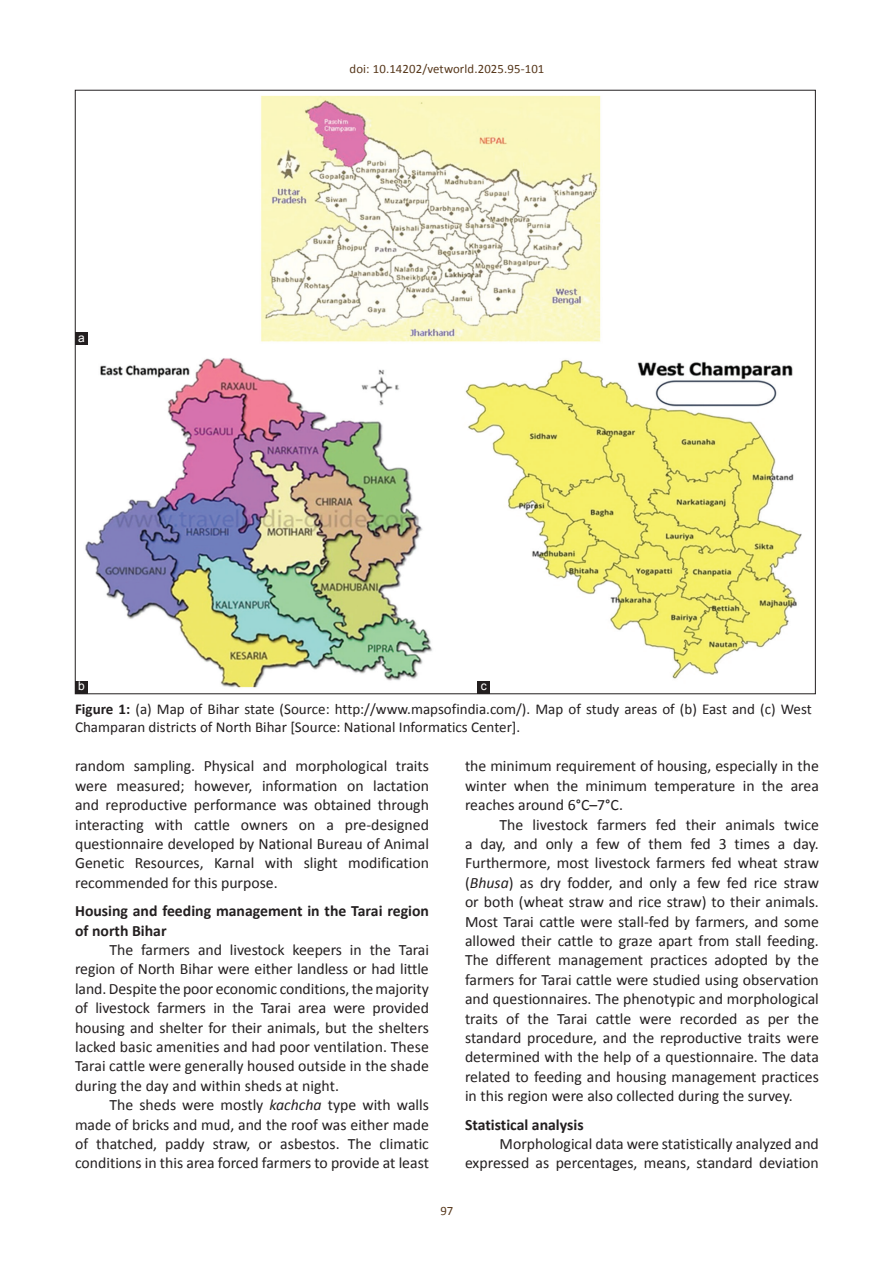
<style>
.page{position:relative;width:894px;height:1263px;background:#fff}
.page>*{position:absolute;margin:0;border:0;box-sizing:border-box;transform-origin:0 0}
.TX{font:15.75px/19.4px "Calibri";color:#231f20;text-align:justify}
.t1{font:700 15.75px/19.4px "Calibri";color:#231f20}
.FGC{font:15px/18px "Calibri";color:#231f20}
.DOI{font:12.75px "Calibri";letter-spacing:.01em;color:#57381c}
.PAGE_NUM{font:12.75px "Calibri";color:#57381c}
.LABEL{font:12px "Arial";color:#fff}
.s1{font-weight:700}
.s2{font-style:italic}
</style>
<div class="page">
<img style="left:77px;top:95px;width:725px;height:593px">
<div style="left:75px;top:332px;width:13px;height:12px;background:#231f20"></div>
<div style="left:75px;top:680px;width:13px;height:13px;background:#231f20"></div>
<div style="left:477px;top:680px;width:13px;height:13px;background:#231f20"></div>
<p class="LABEL" style="left:78px;top:329px;width:8px">a</p>
<p class="DOI" style="left:349px;top:61px;width:196px">doi: 10.14202/vetworld.2025.95-101</p>
<p class="LABEL" style="left:78px;top:678px;width:8px">b</p>
<p class="LABEL" style="left:480px;top:678px;width:7px">c</p>
<p class="FGC" style="left:75px;top:700px;width:738px"><span class="s1">Figure 1:</span> (a) Map of Bihar state (Source: http://www.mapsofindia.com/). Map of study areas of (b) East and (c) West<br>Champaran districts of North Bihar [Source: National Informatics Center].</p>
<p class="TX" style="left:75px;top:756px;width:355px">random sampling. Physical and morphological traits were measured; however, information on lactation and reproductive performance was obtained through interacting with cattle owners on a pre-designed questionnaire developed by National Bureau of Animal Genetic Resources, Karnal with slight modification recommended for this purpose.</p>
<h2 class="t1" style="left:75px;top:901px;width:355px">Housing and feeding management in the Tarai region of north Bihar</h2>
<p class="TX" style="left:75px;top:940px;width:355px;text-indent:34px">The farmers and livestock keepers in the Tarai region of North Bihar were either landless or had little land. Despite the poor economic conditions, the majority of livestock farmers in the Tarai area were provided housing and shelter for their animals, but the shelters lacked basic amenities and had poor ventilation. These Tarai cattle were generally housed outside in the shade during the day and within sheds at night.</p>
<p class="TX" style="left:75px;top:1095px;width:355px;text-indent:34px">The sheds were mostly <span class="s2">kachcha</span> type with walls made of bricks and mud, and the roof was either made of thatched, paddy straw, or asbestos. The climatic conditions in this area forced farmers to provide at least</p>
<p class="TX" style="left:465px;top:756px;width:355px">the minimum requirement of housing, especially in the winter when the minimum temperature in the area reaches around 6°C–7°C.</p>
<p class="TX" style="left:465px;top:814px;width:355px;text-indent:34px">The livestock farmers fed their animals twice a day, and only a few of them fed 3 times a day.<br>Furthermore, most livestock farmers fed wheat straw (<span class="s2">Bhusa</span>) as dry fodder, and only a few fed rice straw or both (wheat straw and rice straw) to their animals.<br>Most Tarai cattle were stall-fed by farmers, and some allowed their cattle to graze apart from stall feeding.<br>The different management practices adopted by the farmers for Tarai cattle were studied using observation and questionnaires. The phenotypic and morphological traits of the Tarai cattle were recorded as per the standard procedure, and the reproductive traits were determined with the help of a questionnaire. The data related to feeding and housing management practices in this region were also collected during the survey.</p>
<h2 class="t1" style="left:465px;top:1114px;width:120px">Statistical analysis</h2>
<p class="TX" style="left:465px;top:1134px;width:355px;text-align:right">Morphological data were statistically analyzed and expressed as percentages, means, standard deviation</p>
<p class="PAGE_NUM" style="left:440px;top:1202px;width:14px">97</p>
</div>
